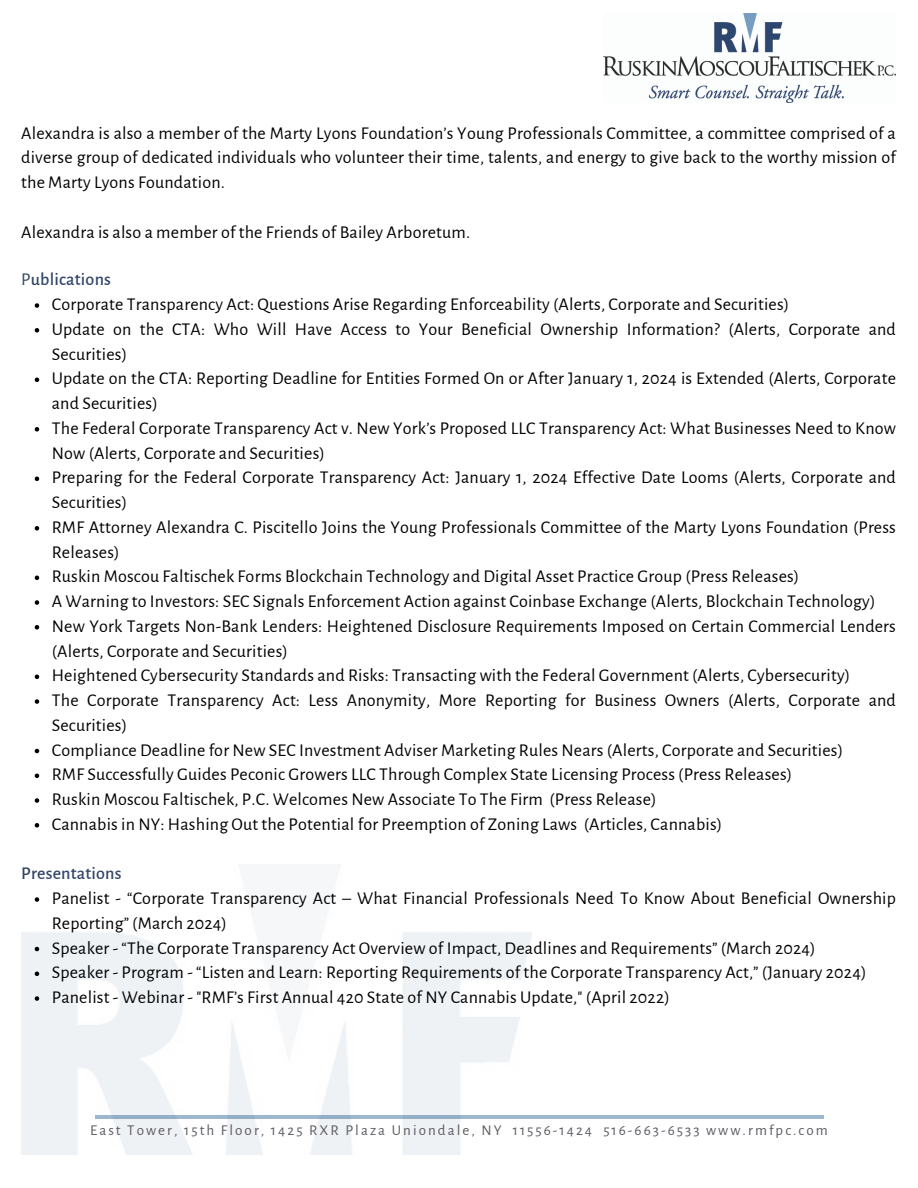
<style>
.page{position:relative;width:918px;height:1188px;background:#fff}
.page>*{position:absolute;margin:0;border:0;box-sizing:border-box;transform-origin:0 0}
.t1{font:18px/24.8px "Alegreya Sans";letter-spacing:.01em;color:#000}
.t2{font:500 18px "Alegreya Sans";letter-spacing:.01em;color:#324568}
.t3{font:15px "Alegreya Sans";letter-spacing:.135em;color:#5d5a62}
.s1{font-weight:400}
</style>
<div class="page">
<img style="left:603px;top:14px;width:293px;height:88px">
<hr style="left:95px;top:1116px;width:728px;height:3px;background:#0f5089">
<svg style="left:35px;top:303px;width:4px;height:5px"></svg>
<svg style="left:35px;top:328px;width:4px;height:5px"></svg>
<svg style="left:35px;top:378px;width:4px;height:4px"></svg>
<svg style="left:35px;top:427px;width:4px;height:5px"></svg>
<svg style="left:35px;top:477px;width:4px;height:4px"></svg>
<svg style="left:35px;top:526px;width:4px;height:5px"></svg>
<svg style="left:35px;top:576px;width:4px;height:4px"></svg>
<svg style="left:35px;top:600px;width:4px;height:5px"></svg>
<svg style="left:35px;top:625px;width:4px;height:5px"></svg>
<svg style="left:35px;top:675px;width:4px;height:4px"></svg>
<svg style="left:35px;top:699px;width:4px;height:5px"></svg>
<svg style="left:35px;top:749px;width:4px;height:4px"></svg>
<svg style="left:35px;top:774px;width:4px;height:4px"></svg>
<svg style="left:35px;top:798px;width:4px;height:5px"></svg>
<svg style="left:35px;top:823px;width:4px;height:5px"></svg>
<svg style="left:35px;top:897px;width:4px;height:5px"></svg>
<svg style="left:29px;top:940px;width:46px;height:24px"></svg>
<svg style="left:35px;top:972px;width:4px;height:4px"></svg>
<svg style="left:35px;top:996px;width:4px;height:5px"></svg>
<p class="t1" style="left:21px;top:121px;width:876px;text-align:justify">Alexandra is also a member of the Marty Lyons Foundation’s Young Professionals Committee, a committee comprised of a diverse group of dedicated individuals who volunteer their time, talents, and energy to give back to the worthy mission of the Marty Lyons Foundation.</p>
<p class="t1" style="left:21px;top:220px;width:450px">Alexandra is also a member of the Friends of Bailey Arboretum.</p>
<h2 class="t2" style="left:21px;top:271px;width:91px"><span class="s1">P</span>ublications</h2>
<h2 class="t1" style="left:52px;top:292px;width:739px">Corporate Transparency Act: Questions Arise Regarding Enforceability (Alerts, Corporate and Securities)</h2>
<p class="t1" style="left:52px;top:317px;width:846px">Update on the CTA: Who Will Have Access to Your Beneficial Ownership Information? (Alerts, Corporate and<br>Securities)</p>
<p class="t1" style="left:52px;top:367px;width:846px">Update on the CTA: Reporting Deadline for Entities Formed On or After January 1, 2024 is Extended (Alerts, Corporate and Securities)</p>
<p class="t1" style="left:52px;top:416px;width:846px">The Federal Corporate Transparency Act v. New York’s Proposed LLC Transparency Act: What Businesses Need to Know<br>Now (Alerts, Corporate and Securities)</p>
<p class="t1" style="left:52px;top:466px;width:846px">Preparing for the Federal Corporate Transparency Act: January 1, 2024 Effective Date Looms (Alerts, Corporate and<br>Securities)</p>
<p class="t1" style="left:52px;top:515px;width:846px">RMF Attorney Alexandra C. Piscitello Joins the Young Professionals Committee of the Marty Lyons Foundation (Press<br>Releases)</p>
<p class="t1" style="left:52px;top:565px;width:749px">Ruskin Moscou Faltischek Forms Blockchain Technology and Digital Asset Practice Group (Press Releases)</p>
<p class="t1" style="left:52px;top:589px;width:825px">A Warning to Investors: SEC Signals Enforcement Action against Coinbase Exchange (Alerts, Blockchain Technology)</p>
<p class="t1" style="left:52px;top:614px;width:846px">New York Targets Non-Bank Lenders: Heightened Disclosure Requirements Imposed on Certain Commercial Lenders (Alerts, Corporate and Securities)</p>
<p class="t1" style="left:52px;top:664px;width:800px">Heightened Cybersecurity Standards and Risks: Transacting with the Federal Government (Alerts, Cybersecurity)</p>
<p class="t1" style="left:52px;top:688px;width:846px">The Corporate Transparency Act: Less Anonymity, More Reporting for Business Owners (Alerts, Corporate and<br>Securities)</p>
<p class="t1" style="left:52px;top:738px;width:793px">Compliance Deadline for New SEC Investment Adviser Marketing Rules Nears (Alerts, Corporate and Securities)</p>
<p class="t1" style="left:52px;top:763px;width:742px">RMF Successfully Guides Peconic Growers LLC Through Complex State Licensing Process (Press Releases)</p>
<p class="t1" style="left:52px;top:787px;width:606px">Ruskin Moscou Faltischek, P.C. Welcomes New Associate To The Firm (Press Release)</p>
<p class="t1" style="left:52px;top:812px;width:672px">Cannabis in NY: Hashing Out the Potential for Preemption of Zoning Laws (Articles, Cannabis)</p>
<p class="t2" style="left:21px;top:865px;width:102px">Presentations</p>
<h1 class="t1" style="left:52px;top:886px;width:846px">Panelist - “Corporate Transparency Act – What Financial Professionals Need To Know About Beneficial Ownership<br>Reporting” (March 2024)</h1>
<p class="t1" style="left:52px;top:936px;width:765px">Speaker - “The Corporate Transparency Act Overview of Impact, Deadlines and Requirements” (March 2024)</p>
<p class="t1" style="left:52px;top:961px;width:816px">Speaker - Program - “Listen and Learn: Reporting Requirements of the Corporate Transparency Act,” (January 2024)</p>
<p class="t1" style="left:52px;top:985px;width:620px">Panelist - Webinar - "RMF’s First Annual 420 State of NY Cannabis Update," (April 2022)</p>
<h2 class="t3" style="left:90px;top:1123px;width:739px">East Tower, 15th Floor, 1425 RXR Plaza Uniondale, NY 11556-1424 516-663-6533 www.rmfpc.com</h2>
</div>
